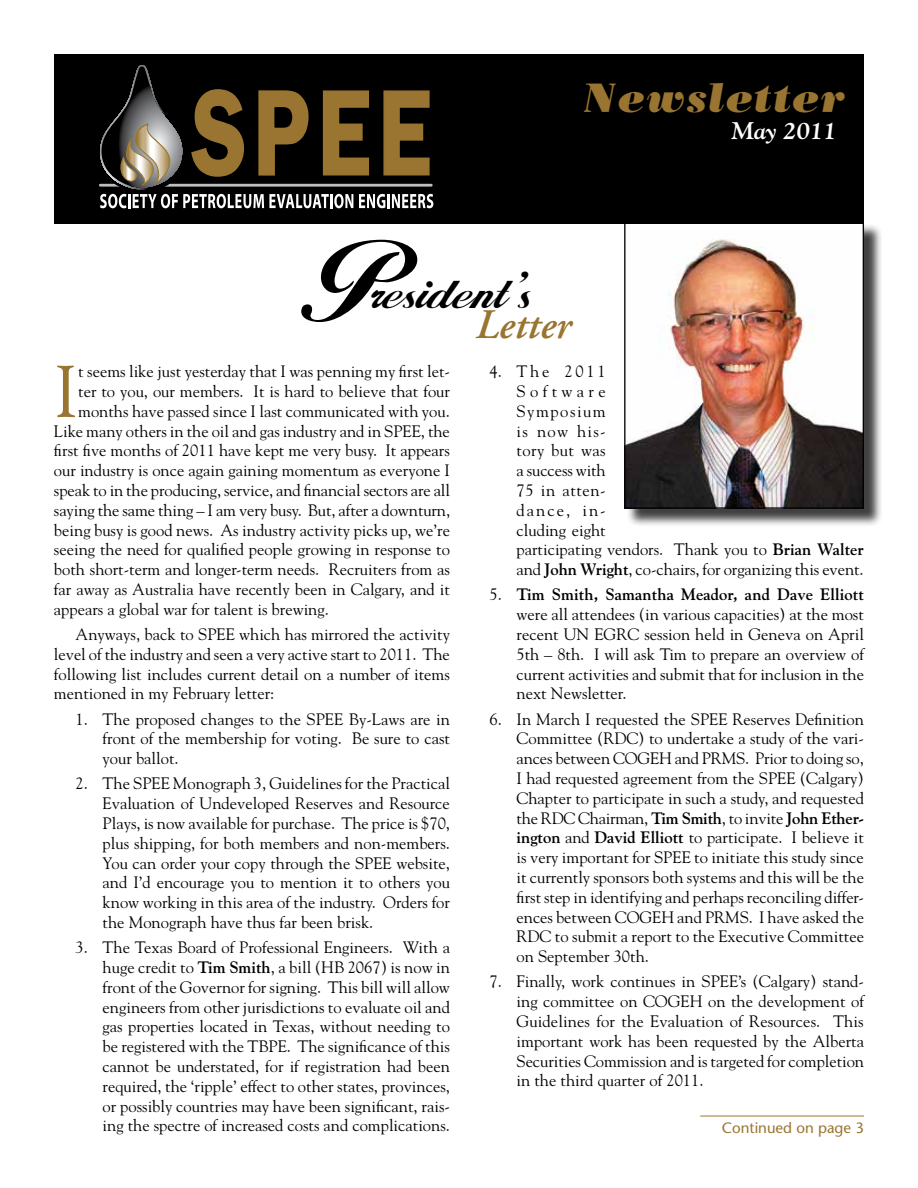
<style>
.page{position:relative;width:918px;height:1188px;background:#fff}
.page>*{position:absolute;margin:0;border:0;box-sizing:border-box;transform-origin:0 0}
.t1{font:108px "John Hancock";color:#000}
.t2{font:72.75px "Goudy";color:#997531}
.t3{font:italic 900 48px "Boston";letter-spacing:.035em;color:#997531}
.t4{font:45px "John Hancock";color:#000}
.t5{font:italic 600 42px "Adobe Garamond Pro";color:#997531}
.t6{font:italic 700 24px "Goudy";color:#fff}
.t7{font:16.5px/19.8px "Goudy";color:#000;text-align:justify}
.t8{font:15px "Stone Sans";color:#997531}
.s1{font-weight:700}
</style>
<div class="page">
<div style="left:626px;top:223px;width:257px;height:304px;background:#000;opacity:.75"></div>
<img style="left:626px;top:223px;width:236px;height:284px">
<div style="left:624px;top:221px;width:240px;height:288px;border:1px solid #000"></div>
<div style="left:54px;top:54px;width:810px;height:169px;background:#000"></div>
<hr style="left:700px;top:1116px;width:164px;height:1px;background:#997531">
<svg style="left:99px;top:65px;width:334px;height:143px"></svg>
<h3 class="t3" style="left:584px;top:69px;width:264px">Newsletter</h3>
<h3 class="t6" style="left:732px;top:116px;width:107px">May 2011</h3>
<h1 class="t1" style="left:301px;top:218px;width:94px">P</h1>
<h3 class="t4" style="left:367px;top:264px;width:164px">resident’s</h3>
<h3 class="t5" style="left:476px;top:300px;width:97px">Letter</h3>
<h2 class="t2" style="left:54px;top:347px;width:26px">I</h2>
<p class="t7" style="left:78px;top:361px;width:373px">t seems like just yesterday that I was penning my first let-</p>
<p class="t7" style="left:78px;top:381px;width:373px">ter to you, our members. It is hard to believe that four</p>
<p class="t7" style="left:78px;top:401px;width:373px">months have passed since I last communicated with you.</p>
<p class="t7" style="left:54px;top:421px;width:397px">Like many others in the oil and gas industry and in SPEE, the</p>
<p class="t7" style="left:54px;top:440px;width:397px">first five months of 2011 have kept me very busy. It appears</p>
<p class="t7" style="left:54px;top:460px;width:398px">our industry is once again gaining momentum as everyone I</p>
<p class="t7" style="left:54px;top:480px;width:397px">speak to in the producing, service, and financial sectors are all</p>
<p class="t7" style="left:54px;top:500px;width:398px">saying the same thing – I am very busy. But, after a downturn,</p>
<p class="t7" style="left:54px;top:520px;width:398px">being busy is good news. As industry activity picks up, we’re</p>
<p class="t7" style="left:54px;top:539px;width:398px">seeing the need for qualified people growing in response to</p>
<p class="t7" style="left:54px;top:559px;width:398px">both short-term and longer-term needs. Recruiters from as</p>
<p class="t7" style="left:54px;top:579px;width:397px">far away as Australia have recently been in Calgary, and it</p>
<p class="t7" style="left:54px;top:599px;width:276px">appears a global war for talent is brewing.</p>
<p class="t7" style="left:54px;top:624px;width:398px;text-indent:22px">Anyways, back to SPEE which has mirrored the activity level of the industry and seen a very active start to 2011. The following list includes current detail on a number of items mentioned in my February letter:</p>
<p class="t7" style="left:103px;top:709px;width:349px;text-indent:-27px">1. The proposed changes to the SPEE By-Laws are in front of the membership for voting. Be sure to cast your ballot.</p>
<p class="t7" style="left:103px;top:773px;width:349px;text-indent:-27px">2. The SPEE Monograph 3, Guidelines for the Practical Evaluation of Undeveloped Reserves and Resource Plays, is now available for purchase. The price is $70, plus shipping, for both members and non-members.<br>You can order your copy through the SPEE website, and I’d encourage you to mention it to others you know working in this area of the industry. Orders for the Monograph have thus far been brisk.</p>
<p class="t7" style="left:103px;top:937px;width:349px;text-indent:-27px">3. The Texas Board of Professional Engineers. With a huge credit to <span class="s1">Tim Smith</span>, a bill (HB 2067) is now in front of the Governor for signing. This bill will allow engineers from other jurisdictions to evaluate oil and gas properties located in Texas, without needing to be registered with the TBPE. The significance of this cannot be understated, for if registration had been required, the ‘ripple’ effect to other states, provinces, or possibly countries may have been significant, rais&shy;ing the spectre of increased costs and complications.</p>
<p class="t7" style="left:517px;top:361px;width:349px;text-align:left;text-indent:-27px">4. The 2011<br>Software<br>Symposium<br>is now his-<br>tory but was<br>a success with<br>75 in atten-<br>dance, in-<br>cluding eight<br>participating vendors. Thank you to <span class="s1">Brian Walter </span>and <span class="s1">John Wright</span>, co-chairs, for organizing this event.</p>
<p class="t7" style="left:517px;top:584px;width:349px;text-indent:-27px">5. <span class="s1">Tim Smith, Samantha Meador, and Dave Elliott </span>were all attendees (in various capacities) at the most recent UN EGRC session held in Geneva on April 5th – 8th. I will ask Tim to prepare an overview of current activities and submit that for inclusion in the next Newsletter.</p>
<p class="t7" style="left:517px;top:709px;width:349px;text-indent:-27px">6. In March I requested the SPEE Reserves Definition Committee (RDC) to undertake a study of the vari&shy;ances between COGEH and PRMS. Prior to doing so, I had requested agreement from the SPEE (Calgary)<br>Chapter to participate in such a study, and requested the RDC Chairman, <span class="s1">Tim Smith</span>, to invite <span class="s1">John Ether&shy;ington</span> and <span class="s1">David Elliott</span> to participate. I believe it is very important for SPEE to initiate this study since it currently sponsors both systems and this will be the first step in identifying and perhaps reconciling differ&shy;ences between COGEH and PRMS. I have asked the RDC to submit a report to the Executive Committee on September 30th.</p>
<p class="t7" style="left:517px;top:971px;width:349px;text-indent:-27px">7. Finally, work continues in SPEE’s (Calgary) stand&shy;ing committee on COGEH on the development of Guidelines for the Evaluation of Resources. This important work has been requested by the Alberta Securities Commission and is targeted for completion in the third quarter of 2011.</p>
<p class="t8" style="left:722px;top:1118px;width:144px">Continued on page 3</p>
</div>
